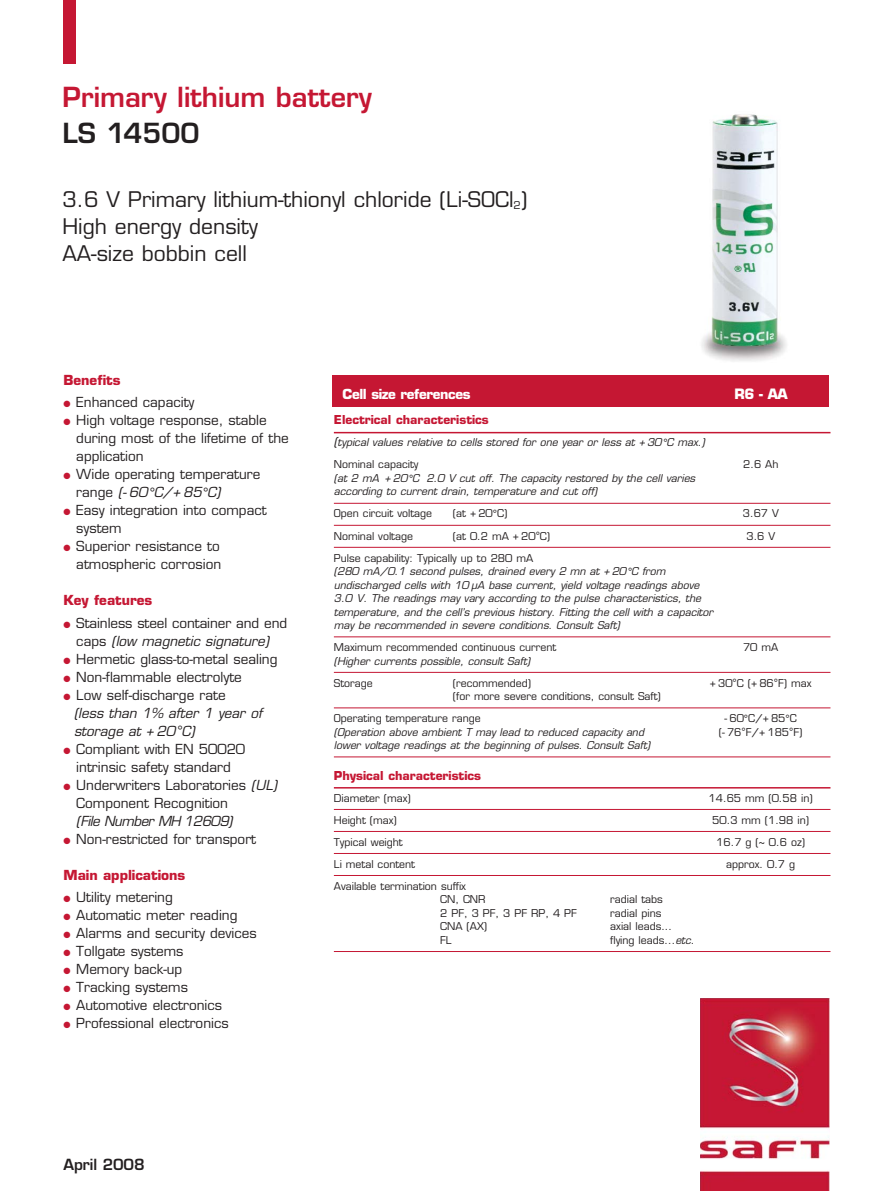
<style>
.page{position:relative;width:893px;height:1191px;background:#fff}
.page>*{position:absolute;margin:0;border:0;box-sizing:border-box;transform-origin:0 0}
.t1{font:600 27px "Eurostile LT";color:#c51733}
.t2{font:600 27px "Eurostile LT";color:#231f20}
.t3{font:21px/27px "Eurostile LT";color:#231f20}
.t4{font:600 15px "Eurostile LT";letter-spacing:-.005em;color:#231f20}
.t5{font:700 13.95px "Eurostile LT";color:#fff}
.t6{font:13.5px/18px "Eurostile LT";color:#231f20}
.t7{font:italic 13.5px/18px "Eurostile LT";color:#231f20}
.t8{font:700 13.5px "Eurostile LT";color:#c51733}
.t9{font:italic 13.5px "Eurostile LT";letter-spacing:-.035em;color:#231f20}
.t10{font:700 13.5px "Eurostile LT";letter-spacing:-.03em;color:#fff}
.t11{font:700 12px "Eurostile LT";color:#c51733}
.t12{font:italic 10.5px/13.5px "Eurostile LT";color:#231f20}
.t13{font:10.5px/22px "Eurostile LT";color:#231f20}
.s1{color:#c51733}
.s2{font-style:italic}
.s3{font-family:"Helvetica"}
.s4{font-style:normal}
.s5{font-family:"Helvetica";font-style:normal}
.s6{font-size:12px}
</style>
<div class="page">
<div style="left:64px;top:1px;width:12px;height:63px;background:#c51733"></div>
<div style="left:333px;top:375px;width:496px;height:32px;background:#c51733"></div>
<hr style="left:334px;top:432px;width:496px;height:1px;background:#c51733">
<hr style="left:334px;top:503px;width:496px;height:1px;background:#c51733">
<hr style="left:334px;top:525px;width:496px;height:1px;background:#c51733">
<hr style="left:334px;top:547px;width:496px;height:1px;background:#c51733">
<hr style="left:334px;top:636px;width:496px;height:1px;background:#c51733">
<hr style="left:334px;top:672px;width:496px;height:1px;background:#c51733">
<hr style="left:334px;top:707px;width:496px;height:1px;background:#c51733">
<hr style="left:334px;top:756px;width:496px;height:1px;background:#c51733">
<hr style="left:334px;top:787px;width:496px;height:1px;background:#c51733">
<hr style="left:334px;top:809px;width:496px;height:1px;background:#c51733">
<hr style="left:334px;top:831px;width:496px;height:1px;background:#c51733">
<hr style="left:334px;top:853px;width:496px;height:1px;background:#c51733">
<hr style="left:334px;top:875px;width:496px;height:1px;background:#c51733">
<hr style="left:334px;top:951px;width:496px;height:1px;background:#c51733">
<img style="left:700px;top:998px;width:129px;height:193px">
<img style="left:701px;top:114px;width:86px;height:247px">
<h1 class="t1" style="left:62px;top:87px;width:311px">Primary lithium battery</h1>
<h1 class="t2" style="left:62px;top:123px;width:139px">LS 14500</h1>
<h2 class="t3" style="left:62px;top:188px;width:466px">3.6 V Primary lithium-thionyl chloride (Li-SOCl<sub>2</sub>)<br>High energy density<br>AA-size bobbin cell</h2>
<p class="t8" style="left:64px;top:375px;width:58px">Benefits</p>
<p class="t6" style="left:64px;top:395px;width:132px"><span class="s1">●</span> Enhanced capacity</p>
<p class="t6" style="left:76px;top:413px;width:214px;text-indent:-13px"><span class="s1">●</span> High voltage response, stable during most of the lifetime of the application</p>
<p class="t6" style="left:76px;top:467px;width:186px;text-indent:-13px"><span class="s1">●</span> Wide operating temperature range <span class="s2">(- 60</span> <span class="s3">°</span><span class="s2">C/+ 85</span><span class="s3">°</span><span class="s2">C)</span></p>
<p class="t6" style="left:76px;top:503px;width:192px;text-indent:-13px"><span class="s1">●</span> Easy integration into compact system</p>
<p class="t6" style="left:64px;top:539px;width:159px;text-align:right"><span class="s1">●</span> Superior resistance to atmospheric corrosion</p>
<p class="t8" style="left:64px;top:595px;width:90px">Key features</p>
<p class="t6" style="left:64px;top:615px;width:225px;text-align:center"><span class="s1">●</span> Stainless steel container and end caps <span class="s2">(low magnetic signature)</span></p>
<p class="t6" style="left:64px;top:651px;width:215px"><span class="s1">●</span> Hermetic glass-to-metal sealing</p>
<p class="t6" style="left:64px;top:669px;width:180px"><span class="s1">●</span> Non-flammable electrolyte</p>
<p class="t7" style="left:74px;top:687px;width:190px;text-indent:-10px"><span class="s1">●</span> <span class="s4">Low self-discharge rate<br></span>(less than 1% after 1 year of storage at + 20 <span class="s5">°</span>C)</p>
<p class="t6" style="left:64px;top:741px;width:183px;text-align:center"><span class="s1">●</span> Compliant with EN 50020 intrinsic safety standard</p>
<p class="t6" style="left:76px;top:777px;width:202px;text-indent:-13px"><span class="s1">●</span> Underwriters Laboratories <span class="s2">(UL)<br></span>Component Recognition</p>
<p class="t9" style="left:76px;top:815px;width:158px">(File Number MH 12609)</p>
<p class="t6" style="left:64px;top:831px;width:194px"><span class="s1">●</span> Non-restricted for transport</p>
<p class="t8" style="left:64px;top:869px;width:123px">Main applications</p>
<p class="t6" style="left:64px;top:889px;width:111px"><span class="s1">●</span> Utility metering</p>
<p class="t6" style="left:64px;top:907px;width:175px"><span class="s1">●</span> Automatic meter reading</p>
<p class="t6" style="left:64px;top:925px;width:195px"><span class="s1">●</span> Alarms and security devices</p>
<p class="t6" style="left:64px;top:943px;width:121px"><span class="s1">●</span> Tollgate systems</p>
<p class="t6" style="left:64px;top:961px;width:120px"><span class="s1">●</span> Memory back-up</p>
<p class="t6" style="left:64px;top:979px;width:126px"><span class="s1">●</span> Tracking systems</p>
<p class="t6" style="left:64px;top:997px;width:160px"><span class="s1">●</span> Automotive electronics</p>
<p class="t6" style="left:64px;top:1015px;width:167px"><span class="s1">●</span> Professional electronics</p>
<p class="t10" style="left:343px;top:389px;width:129px">Cell size references</p>
<h3 class="t5" style="left:734px;top:388px;width:55px">R6 - AA</h3>
<p class="t11" style="left:334px;top:415px;width:156px">Electrical characteristics</p>
<p class="t12" style="left:334px;top:433px;width:372px;line-height:22px"><span class="s6">(</span>typical values relative to cells stored for one year or less at + 30 <span class="s5">°</span>C max.)<br><span class="s4">Nominal capacity</span></p>
<p class="t13" style="left:743px;top:455px;width:37px">2.6 Ah</p>
<p class="t12" style="left:334px;top:472px;width:363px">(at 2 mA + 20 <span class="s5">°</span>C 2.0 V cut off. The capacity restored by the cell varies according to current drain, temperature and cut off)</p>
<p class="t13" style="left:334px;top:504px;width:100px">Open circuit voltage</p>
<p class="t13" style="left:453px;top:504px;width:56px">(at + 20<span class="s3">°</span>C)</p>
<p class="t13" style="left:743px;top:504px;width:38px">3.67 V</p>
<p class="t13" style="left:334px;top:526px;width:81px">Nominal voltage</p>
<p class="t13" style="left:453px;top:526px;width:99px">(at 0.2 mA + 20<span class="s3">°</span>C)</p>
<p class="t13" style="left:746px;top:526px;width:30px">3.6 V</p>
<p class="t12" style="left:334px;top:552px;width:381px"><span class="s4">Pulse capability: Typically up to 280 mA<br></span>(280 mA/0.1 second pulses, drained every 2 mn at + 20 <span class="s5">°</span>C from undischarged cells with 10 μA base current, yield voltage readings above 3.0 V. The readings may vary according to the pulse characteristics, the temperature, and the cell’s previous history. Fitting the cell with a capacitor may be recommended in severe conditions. Consult Saft)</p>
<p class="t13" style="left:334px;top:637px;width:224px">Maximum recommended continuous current</p>
<p class="t13" style="left:743px;top:637px;width:37px">70 mA</p>
<p class="t12" style="left:334px;top:655px;width:198px">(Higher currents possible, consult Saft)</p>
<p class="t13" style="left:334px;top:673px;width:41px">Storage</p>
<p class="t13" style="left:453px;top:673px;width:80px">(recommended)</p>
<p class="t13" style="left:710px;top:673px;width:103px">+ 30<span class="s3">°</span>C (+ 86<span class="s3">°</span>F) max</p>
<p class="t13" style="left:334px;top:686px;width:328px;text-indent:119px">(for more severe conditions, consult Saft)<br>Operating temperature range</p>
<p class="t13" style="left:724px;top:708px;width:74px">- 60<span class="s3">°</span>C/+ 85<span class="s3">°</span>C</p>
<p class="t12" style="left:334px;top:726px;width:312px">(Operation above ambient T may lead to reduced capacity and</p>
<p class="t13" style="left:719px;top:722px;width:85px">(- 76<span class="s3">°</span>F/+ 185<span class="s3">°</span>F)</p>
<p class="t12" style="left:334px;top:739px;width:318px">lower voltage readings at the beginning of pulses. Consult Saft)</p>
<p class="t11" style="left:334px;top:770px;width:149px">Physical characteristics</p>
<p class="t13" style="left:334px;top:788px;width:78px">Diameter (max)</p>
<p class="t13" style="left:709px;top:788px;width:106px">14.65 mm (0.58 in)</p>
<p class="t13" style="left:334px;top:810px;width:64px">Height (max)</p>
<p class="t13" style="left:712px;top:810px;width:98px">50.3 mm (1.98 in)</p>
<p class="t13" style="left:334px;top:832px;width:70px">Typical weight</p>
<p class="t13" style="left:716px;top:832px;width:90px">16.7 g (~ 0.6 oz)</p>
<p class="t13" style="left:334px;top:854px;width:83px">Li metal content</p>
<p class="t13" style="left:726px;top:854px;width:71px">approx. 0.7 g</p>
<p class="t13" style="left:440px;top:880px;width:47px;line-height:13.5px;text-indent:-106px">Available termination suffix<br>CN, CNR</p>
<p class="t13" style="left:610px;top:889px;width:54px">radial tabs</p>
<p class="t13" style="left:440px;top:903px;width:138px">2 PF, 3 PF, 3 PF RP, 4 PF</p>
<p class="t13" style="left:610px;top:903px;width:53px">radial pins</p>
<p class="t13" style="left:440px;top:916px;width:48px">CNA (AX)</p>
<p class="t13" style="left:610px;top:916px;width:63px">axial leads...</p>
<p class="t13" style="left:440px;top:930px;width:13px">FL</p>
<p class="t13" style="left:610px;top:930px;width:86px">flying leads...<span class="s2">etc.</span></p>
<h3 class="t4" style="left:64px;top:1158px;width:83px">April 2008</h3>
</div>
